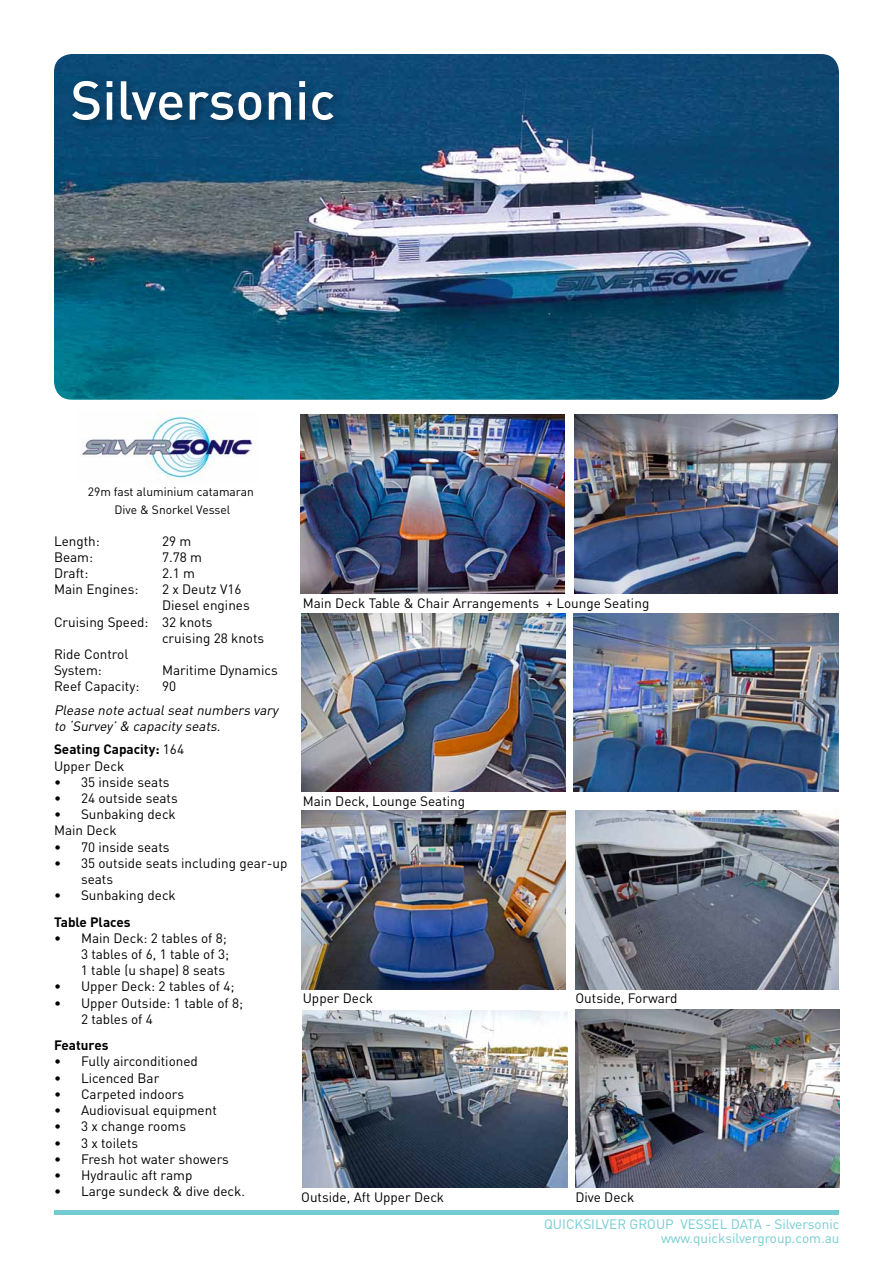
<style>
.page{position:relative;width:893px;height:1263px;background:#fff}
.page>*{position:absolute;margin:0;border:0;box-sizing:border-box;transform-origin:0 0}
.t1{font:500 54px "DIN";color:#fff}
.t2{font:13.5px/16.2px "DIN";color:#000}
.t3{font:13.5px/13.2px "DIN";color:#72ccd2;text-align:right}
.t4{font:italic 13.5px/16.2px "DIN";color:#000}
.t5{font:700 13.5px/16.2px "DIN";color:#000}
.t6{font:12px/18px "DIN";color:#000;text-align:center}
.s1{font-weight:400}
</style>
<div class="page">
<img style="left:54px;top:54px;width:785px;height:346px">
<img style="left:574px;top:415px;width:264px;height:178px">
<img style="left:575px;top:811px;width:264px;height:178px">
<div style="left:54px;top:1210px;width:785px;height:5px;background:#72ccd2"></div>
<img style="left:301px;top:415px;width:263px;height:178px">
<img style="left:302px;top:613px;width:264px;height:179px">
<img style="left:302px;top:811px;width:264px;height:178px">
<div style="left:67px;top:75px;width:275px;height:56px;background:#000;opacity:.35"></div>
<img style="left:82px;top:411px;width:173px;height:69px">
<img style="left:303px;top:1010px;width:264px;height:178px">
<img style="left:575px;top:1009px;width:264px;height:179px">
<img style="left:574px;top:613px;width:265px;height:179px">
<h1 class="t1" style="left:70px;top:66px;width:266px">Silversonic</h1>
<p class="t6" style="left:88px;top:483px;width:168px">29m fast aluminium catamaran<br>Dive &amp; Snorkel Vessel</p>
<p class="t2" style="left:54px;top:532px;width:47px">Length:</p>
<p class="t2" style="left:162px;top:532px;width:31px">29 m</p>
<p class="t2" style="left:54px;top:549px;width:41px">Beam:</p>
<p class="t2" style="left:162px;top:549px;width:42px">7.78 m</p>
<p class="t2" style="left:54px;top:565px;width:36px">Draft:</p>
<p class="t2" style="left:162px;top:565px;width:34px">2.1 m</p>
<p class="t2" style="left:54px;top:581px;width:86px">Main Engines:</p>
<p class="t2" style="left:162px;top:581px;width:81px">2 x Deutz V16</p>
<p class="t2" style="left:162px;top:597px;width:89px">Diesel engines</p>
<p class="t2" style="left:54px;top:613px;width:160px">Cruising Speed: 32 knots</p>
<p class="t2" style="left:162px;top:630px;width:104px">cruising 28 knots</p>
<p class="t2" style="left:54px;top:646px;width:76px">Ride Control</p>
<p class="t2" style="left:54px;top:662px;width:49px">System:</p>
<p class="t2" style="left:162px;top:662px;width:117px">Maritime Dynamics</p>
<p class="t2" style="left:54px;top:678px;width:87px">Reef Capacity:</p>
<p class="t2" style="left:162px;top:678px;width:16px">90</p>
<p class="t4" style="left:54px;top:702px;width:229px">Please note actualseatnumbers vary to ‘Survey’&amp; capacity seats.</p>
<p class="t5" style="left:54px;top:741px;width:132px">Seating Capacity: <span class="s1">164<br>Upper Deck</span></p>
<p class="t2" style="left:54px;top:774px;width:117px">• 35 inside seats</p>
<p class="t2" style="left:54px;top:790px;width:125px">• 24 outside seats</p>
<p class="t2" style="left:54px;top:806px;width:123px">• Sunbaking deck<br>Main Deck</p>
<p class="t2" style="left:54px;top:838px;width:117px">• 70 inside seats</p>
<p class="t2" style="left:81px;top:855px;width:208px;text-indent:-27px">• 35 outside seats including gear-up seats</p>
<p class="t2" style="left:54px;top:887px;width:123px">• Sunbaking deck</p>
<p class="t5" style="left:54px;top:913px;width:78px">Table Places</p>
<p class="t2" style="left:81px;top:930px;width:150px;text-indent:-27px">• Main Deck: 2 tables of 8;<br>3 tables of 6, 1 table of 3;<br>1 table (u shape) 8 seats</p>
<p class="t2" style="left:54px;top:978px;width:182px">• Upper Deck: 2 tables of 4;</p>
<p class="t2" style="left:81px;top:994px;width:164px;text-indent:-27px">• Upper Outside: 1 table of 8;<br>2 tables of 4</p>
<p class="t5" style="left:54px;top:1037px;width:56px">Features</p>
<p class="t2" style="left:54px;top:1053px;width:145px">• Fully airconditioned</p>
<p class="t2" style="left:54px;top:1069px;width:107px">• Licenced Bar</p>
<p class="t2" style="left:54px;top:1086px;width:132px">• Carpeted indoors</p>
<p class="t2" style="left:54px;top:1102px;width:164px">• Audiovisual equipment</p>
<p class="t2" style="left:54px;top:1118px;width:134px">• 3 x change rooms</p>
<p class="t2" style="left:54px;top:1134px;width:86px">• 3 x toilets</p>
<p class="t2" style="left:54px;top:1150px;width:176px">• Fresh hot water showers</p>
<p class="t2" style="left:54px;top:1167px;width:140px">• Hydraulic aft ramp</p>
<p class="t2" style="left:54px;top:1183px;width:193px">• Large sundeck &amp; dive deck.</p>
<p class="t2" style="left:303px;top:595px;width:348px">Main Deck Table &amp; Chair Arrangements + Lounge Seating</p>
<p class="t2" style="left:303px;top:793px;width:164px">Main Deck, Lounge Seating</p>
<p class="t2" style="left:303px;top:990px;width:72px">Upper Deck</p>
<p class="t2" style="left:575px;top:990px;width:103px">Outside, Forward</p>
<p class="t2" style="left:301px;top:1188px;width:144px">Outside, Aft Upper Deck</p>
<p class="t2" style="left:575px;top:1188px;width:60px">Dive Deck</p>
<p class="t3" style="left:544px;top:1217px;width:297px">QUICKSILVER GROUP VESSEL DATA - Silversonic www.quicksilvergroup.com.au</p>
</div>
